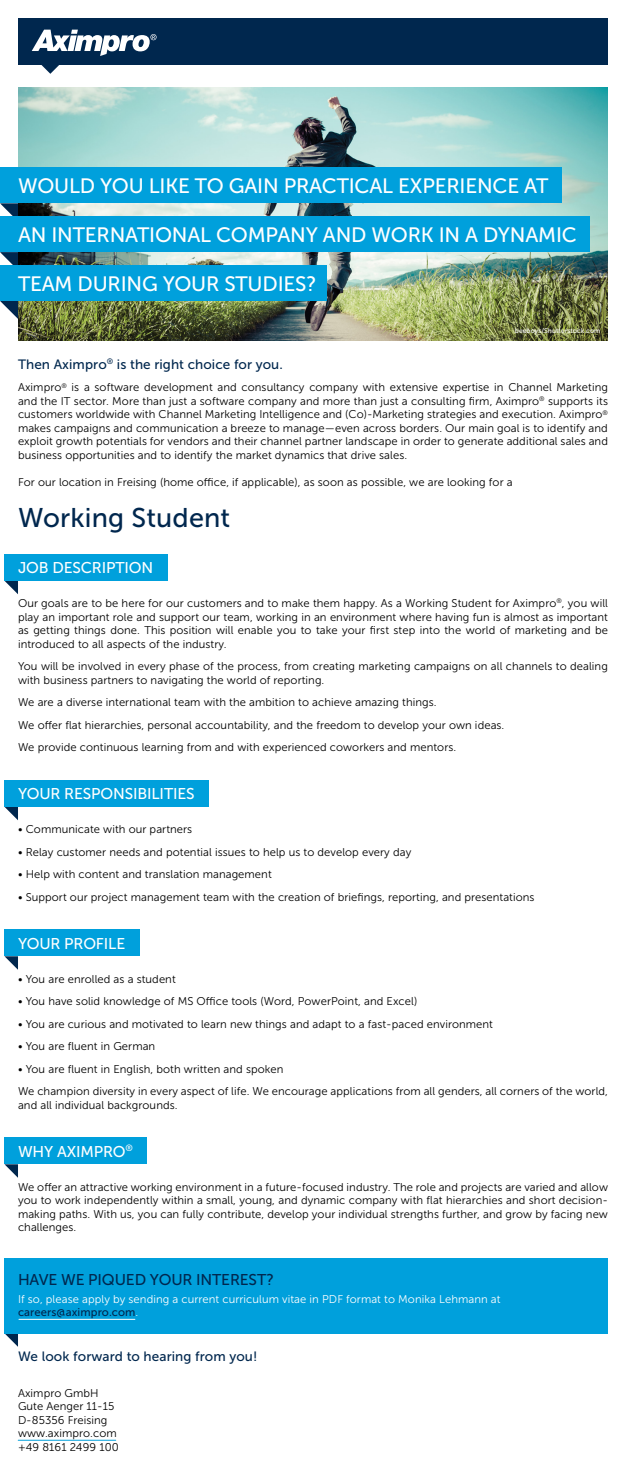
<style>
.page{position:relative;width:626px;height:1469px;background:#fff}
.page>*{position:absolute;margin:0;border:0;box-sizing:border-box;transform-origin:0 0}
.t1{font:27px "Museo Sans 500";letter-spacing:.005em;color:#00274e}
.t2{font:20.77px "Museo Sans 500";letter-spacing:-.01em;color:#fff}
.t3{font:15.6px "Museo Sans 500";letter-spacing:-.01em;color:#fff}
.t4{font:15.6px "Museo Sans 500";letter-spacing:-.01em;color:#00274e}
.t5{font:13.5px "Museo Sans 500";letter-spacing:.005em;color:#00274e}
.t6{font:11.25px/13.5px "Museo Sans 300";letter-spacing:.005em;color:#000}
.t7{font:11.25px "Museo Sans 300";letter-spacing:.005em;color:#fff}
.t8{font:11.25px "Museo Sans 500";letter-spacing:.005em;color:#00274e}
.t9{font:6.75px "Museo Sans 500";letter-spacing:.005em;color:#fff}
.s1{font-family:"Museo Sans 300";color:#fff}
</style>
<div class="page">
<svg style="left:5px;top:581px;width:13px;height:13px"></svg>
<div style="left:4px;top:554px;width:164px;height:27px;background:#00a0dc"></div>
<svg style="left:5px;top:807px;width:13px;height:13px"></svg>
<div style="left:4px;top:780px;width:204px;height:27px;background:#00a0dc"></div>
<svg style="left:5px;top:956px;width:13px;height:13px"></svg>
<div style="left:4px;top:929px;width:136px;height:27px;background:#00a0dc"></div>
<svg style="left:5px;top:1164px;width:13px;height:13px"></svg>
<div style="left:4px;top:1137px;width:143px;height:27px;background:#00a0dc"></div>
<svg style="left:5px;top:1333px;width:13px;height:13px"></svg>
<div style="left:4px;top:1258px;width:604px;height:75px;background:#00a0dc"></div>
<hr style="left:19px;top:1319px;width:116px;height:1px;background:#fff">
<hr style="left:18px;top:1440px;width:98px;height:1px;background:#00a0dc">
<img style="left:18px;top:88px;width:590px;height:252px">
<div style="left:18px;top:18px;width:590px;height:47px;background:#00274e"></div>
<svg style="left:32px;top:30px;width:124px;height:44px"></svg>
<svg style="left:0;top:203px;width:18px;height:13px"></svg>
<div style="left:0;top:167px;width:561px;height:36px;background:#00a0dc"></div>
<svg style="left:0;top:252px;width:18px;height:13px"></svg>
<div style="left:0;top:216px;width:589px;height:36px;background:#00a0dc"></div>
<svg style="left:0;top:301px;width:18px;height:18px"></svg>
<div style="left:0;top:265px;width:326px;height:36px;background:#00a0dc"></div>
<h2 class="t2" style="left:18px;top:174px;width:532px">WOULD YOU LIKE TO GAIN PRACTICAL EXPERIENCE AT</h2>
<h2 class="t2" style="left:18px;top:223px;width:560px">AN INTERNATIONAL COMPANY AND WORK IN A DYNAMIC</h2>
<h2 class="t2" style="left:18px;top:272px;width:300px">TEAM DURING YOUR STUDIES?</h2>
<p class="t9" style="left:514px;top:327px;width:87px">beeboys/Shutterstock.com</p>
<p class="t5" style="left:18px;top:357px;width:266px">Then Aximpro<sup>®</sup> is the right choice for you.</p>
<p class="t6" style="left:18px;top:381px;width:591px;text-align:justify">Aximpro<sup>®</sup> is a software development and consultancy company with extensive expertise in Channel Marketing and the IT sector. More than just a software company and more than just a consulting firm, Aximpro<sup>®</sup> supports its customers worldwide with Channel Marketing Intelligence and (Co)-Marketing strategies and execution. Aximpro<sup>® </sup>makes campaigns and communication a breeze to manage—even across borders. Our main goal is to identify and exploit growth potentials for vendors and their channel partner landscape in order to generate additional sales and business opportunities and to identify the market dynamics that drive sales.</p>
<p class="t6" style="left:18px;top:475px;width:496px">For our location in Freising (home office, if applicable), as soon as possible, we are looking for a</p>
<h1 class="t1" style="left:18px;top:503px;width:214px">Working Student</h1>
<h3 class="t3" style="left:18px;top:559px;width:137px">JOB DESCRIPTION</h3>
<p class="t6" style="left:18px;top:597px;width:591px;text-align:justify">Our goals are to be here for our customers and to make them happy. As a Working Student for Aximpro<sup>®</sup>, you will play an important role and support our team, working in an environment where having fun is almost as important as getting things done. This position will enable you to take your first step into the world of marketing and be introduced to all aspects of the industry.</p>
<p class="t6" style="left:18px;top:660px;width:591px">You will be involved in every phase of the process, from creating marketing campaigns on all channels to dealing with business partners to navigating the world of reporting.</p>
<p class="t6" style="left:18px;top:691px;width:488px;line-height:22.5px">We are a diverse international team with the ambition to achieve amazing things.<br>We offer flat hierarchies, personal accountability, and the freedom to develop your own ideas.<br>We provide continuous learning from and with experienced coworkers and mentors.</p>
<h3 class="t3" style="left:18px;top:785px;width:178px">YOUR RESPONSIBILITIES</h3>
<p class="t6" style="left:18px;top:822px;width:176px">• Communicate with our partners</p>
<p class="t6" style="left:18px;top:845px;width:394px">• Relay customer needs and potential issues to help us to develop every day</p>
<p class="t6" style="left:18px;top:867px;width:255px">• Help with content and translation management</p>
<p class="t6" style="left:18px;top:890px;width:518px">• Support our project management team with the creation of briefings, reporting, and presentations</p>
<h3 class="t3" style="left:18px;top:934px;width:109px">YOUR PROFILE</h3>
<p class="t6" style="left:18px;top:972px;width:159px">• You are enrolled as a student</p>
<p class="t6" style="left:18px;top:994px;width:400px">• You have solid knowledge of MS Office tools (Word, PowerPoint, and Excel)</p>
<p class="t6" style="left:18px;top:1017px;width:476px">• You are curious and motivated to learn new things and adapt to a fast-paced environment</p>
<p class="t6" style="left:18px;top:1039px;width:139px">• You are fluent in German</p>
<p class="t6" style="left:18px;top:1057px;width:591px;line-height:22.5px">• You are fluent in English, both written and spoken<br>We champion diversity in every aspect of life. We encourage applications from all genders, all corners of the world,</p>
<p class="t6" style="left:18px;top:1098px;width:161px">and all individual backgrounds.</p>
<h3 class="t3" style="left:18px;top:1142px;width:116px">WHY AXIMPRO<sup>®</sup></h3>
<p class="t6" style="left:18px;top:1180px;width:591px;text-align:justify">We offer an attractive working environment in a future-focused industry. The role and projects are varied and allow you to work independently within a small, young, and dynamic company with flat hierarchies and short decision&shy;making paths. With us, you can fully contribute, develop your individual strengths further, and grow by facing new challenges.</p>
<h3 class="t4" style="left:18px;top:1271px;width:257px">HAVE WE PIQUED YOUR INTEREST?</h3>
<p class="t7" style="left:18px;top:1293px;width:484px">If so, please apply by sending a current curriculum vitae in PDF format to Monika Lehmann at</p>
<p class="t8" style="left:18px;top:1306px;width:122px">careers@aximpro.com<span class="s1">.</span></p>
<p class="t5" style="left:18px;top:1349px;width:241px">We look forward to hearing from you!</p>
<p class="t6" style="left:18px;top:1386px;width:102px">Aximpro GmbH<br>Gute Aenger 11-15<br>D-85356 Freising www.aximpro.com +49 8161 2499 100</p>
</div>
